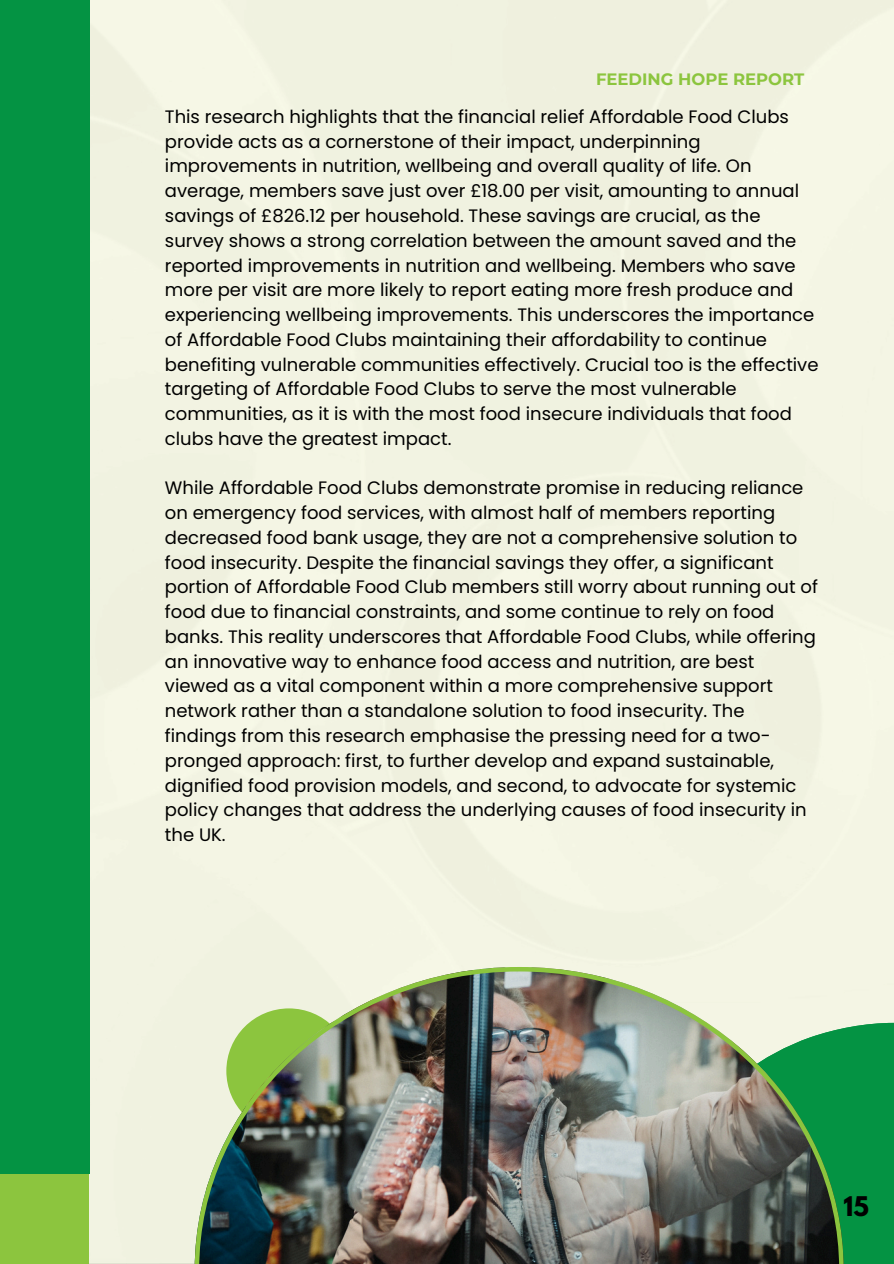
<style>
.page{position:relative;width:894px;height:1264px;background:#fff}
.page>*{position:absolute;margin:0;border:0;box-sizing:border-box;transform-origin:0 0}
.t1{font:700 24px "League Spartan";color:#000}
.t2{font:18px/24.8px "Poppins";color:#000}
.t3{font:700 16.5px "Montserrat";color:#8cc53e}
</style>
<div class="page">
<div style="left:0;top:0;width:893px;height:1262px;background:#f2f3e2"></div>
<div style="left:0;top:0;width:89px;height:1173px;background:#049343"></div>
<div style="left:0;top:1174px;width:89px;height:89px;background:#8cc53e"></div>
<div style="left:643px;top:1022px;width:250px;height:241px;background:#049343"></div>
<img style="left:195px;top:967px;width:648px;height:296px">
<p class="t3" style="left:596px;top:69px;width:210px">FEEDING HOPE REPORT</p>
<h1 class="t2" style="left:165px;top:104px;width:655px">This research highlights that the financial relief Affordable Food Clubs provide acts as a cornerstone of their impact, underpinning improvements in nutrition, wellbeing and overall quality of life. On average, members save just over £18.00 per visit, amounting to annual savings of £826.12 per household. These savings are crucial, as the survey shows a strong correlation between the amount saved and the reported improvements in nutrition and wellbeing. Members who save more per visit are more likely to report eating more fresh produce and experiencing wellbeing improvements. This underscores the importance of Affordable Food Clubs maintaining their affordability to continue benefiting vulnerable communities effectively. Crucial too is the effective targeting of Affordable Food Clubs to serve the most vulnerable communities, as it is with the most food insecure individuals that food clubs have the greatest impact.</h1>
<p class="t2" style="left:165px;top:475px;width:654px">While Affordable Food Clubs demonstrate promise in reducing reliance on emergency food services, with almost half of members reporting decreased food bank usage, they are not a comprehensive solution to food insecurity. Despite the financial savings they offer, a significant portion of Affordable Food Club members still worry about running out of food due to financial constraints, and some continue to rely on food banks. This reality underscores that Affordable Food Clubs, while offering an innovative way to enhance food access and nutrition, are best viewed as a vital component within a more comprehensive support network rather than a standalone solution to food insecurity. The findings from this research emphasise the pressing need for a two&shy;pronged approach: first, to further develop and expand sustainable, dignified food provision models, and second, to advocate for systemic policy changes that address the underlying causes of food insecurity in the UK.</p>
<p class="t1" style="left:843px;top:1194px;width:27px">15</p>
</div>
